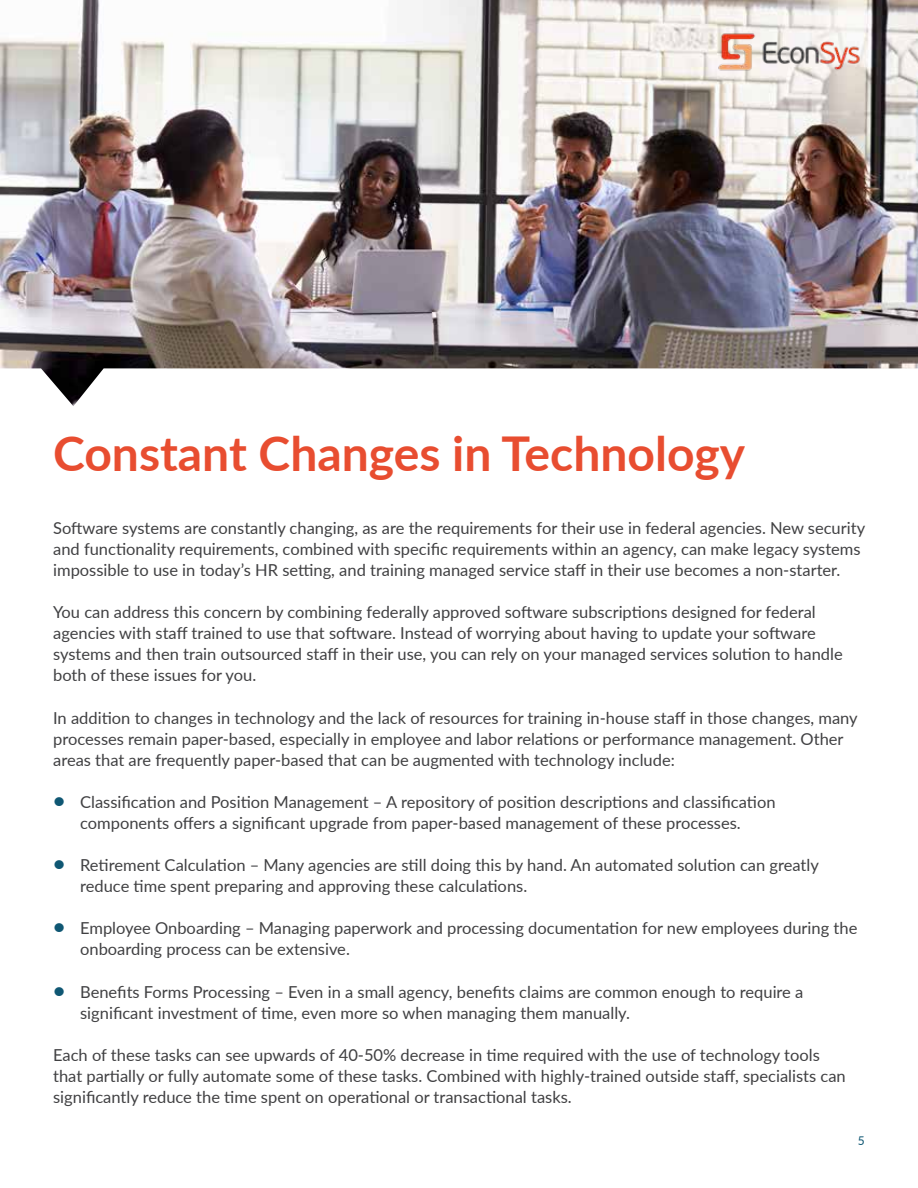
<style>
.page{position:relative;width:918px;height:1188px;background:#fff}
.page>*{position:absolute;margin:0;border:0;box-sizing:border-box;transform-origin:0 0}
.t1{font:700 48px "Lato";color:#e84d30}
.t2{font:16.5px/21px "Lato";color:#404042}
.t3{font:12px "Lato";color:#0f5773}
.s1{font-weight:700;font-size:21px;color:#0f5773}
</style>
<div class="page">
<img style="left:0;top:0;width:918px;height:406px">
<h1 class="t1" style="left:53px;top:418px;width:693px">Constant Changes in Technology</h1>
<p class="t2" style="left:53px;top:517px;width:814px">Software systems are constantly changing, as are the requirements for their use in federal agencies. New security and functionality requirements, combined with specific requirements within an agency, can make legacy systems impossible to use in today’s HR setting, and training managed service staff in their use becomes a non-starter.</p>
<p class="t2" style="left:53px;top:601px;width:791px">You can address this concern by combining federally approved software subscriptions designed for federal agencies with staff trained to use that software. Instead of worrying about having to update your software systems and then train outsourced staff in their use, you can rely on your managed services solution to handle both of these issues for you.</p>
<p class="t2" style="left:53px;top:706px;width:806px">In addition to changes in technology and the lack of resources for training in-house staff in those changes, many processes remain paper-based, especially in employee and labor relations or performance management. Other areas that are frequently paper-based that can be augmented with technology include:</p>
<p class="t2" style="left:53px;top:791px;width:724px;text-align:center"><span class="s1">•</span> Classification and Position Management – A repository of position descriptions and classification components offers a significant upgrade from paper-based management of these processes.</p>
<p class="t2" style="left:80px;top:854px;width:740px;text-indent:-27px"><span class="s1">•</span> Retirement Calculation – Many agencies are still doing this by hand. An automated solution can greatly reduce time spent preparing and approving these calculations.</p>
<p class="t2" style="left:80px;top:917px;width:779px;text-indent:-27px"><span class="s1">•</span> Employee Onboarding – Managing paperwork and processing documentation for new employees during the onboarding process can be extensive.</p>
<p class="t2" style="left:80px;top:981px;width:725px;text-indent:-27px"><span class="s1">•</span> Benefits Forms Processing – Even in a small agency, benefits claims are common enough to require a significant investment of time, even more so when managing them manually.</p>
<p class="t2" style="left:53px;top:1044px;width:794px">Each of these tasks can see upwards of 40-50% decrease in time required with the use of technology tools that partially or fully automate some of these tasks. Combined with highly-trained outside staff, specialists can significantly reduce the time spent on operational or transactional tasks.</p>
<p class="t3" style="left:858px;top:1133px;width:8px">5</p>
</div>
